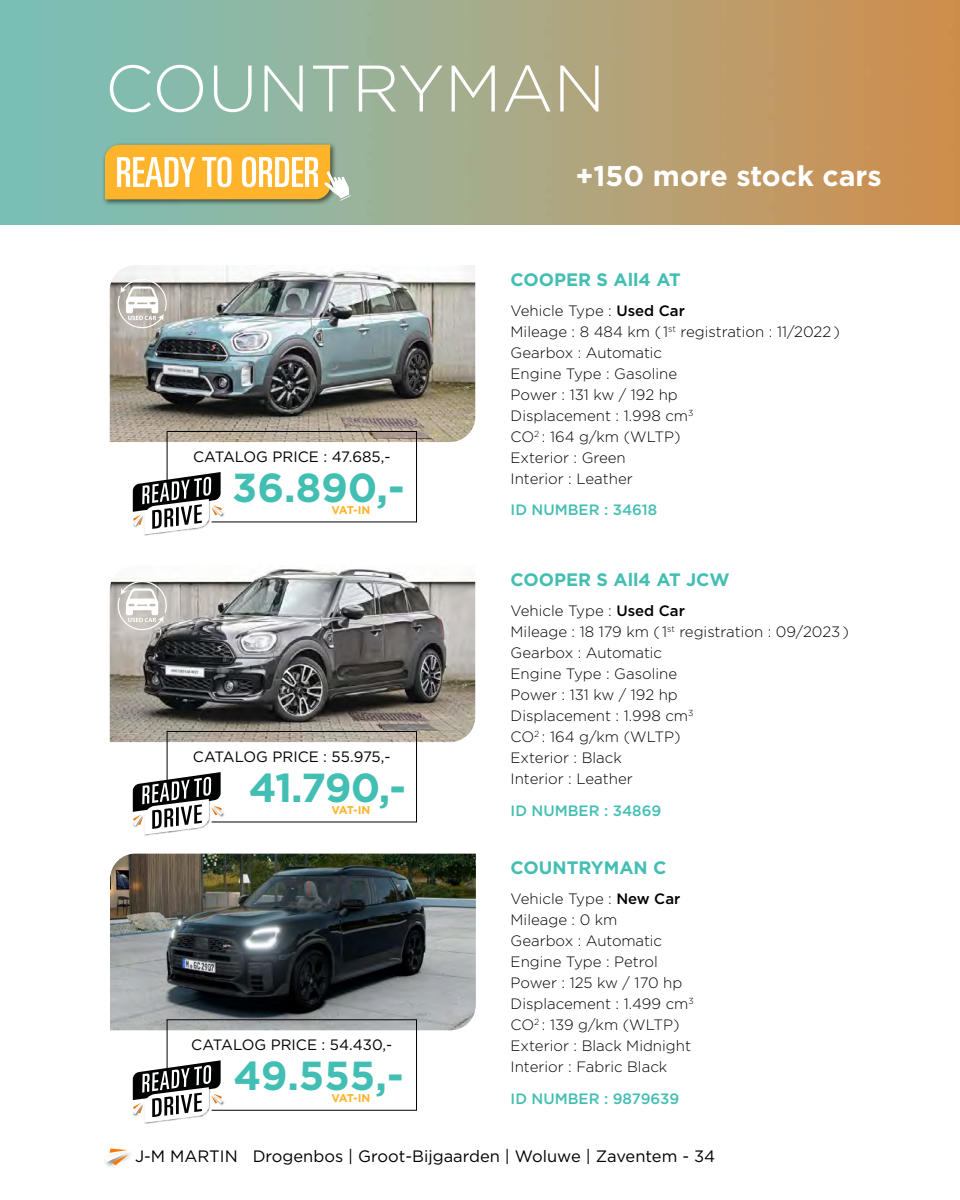
<style>
.page{position:relative;width:960px;height:1200px;background:#fff}
.page>*{position:absolute;margin:0;border:0;box-sizing:border-box;transform-origin:0 0}
.t1{font:300 65.55px "Gotham";color:#fff}
.t2{font:700 40.5px "Gotham";letter-spacing:-.005em;color:#43beb3}
.t3{font:700 28.5px "Gotham";color:#fff}
.t4{font:700 18px "Gotham";color:#43beb3}
.t5{font:16.5px "Gotham";color:#000}
.t6{font:300 15px/21px "Gotham";color:#000}
.t7{font:15px "Gotham";color:#000}
.t8{font:500 15px "Gotham";color:#43beb3}
.t9{font:700 11.25px "Gotham";letter-spacing:-.09em;color:#ffb42b}
.s1{font-weight:500}
</style>
<div class="page">
<div style="left:103px;top:1150px;width:31px;height:19px;background:#000;opacity:.6"></div>
<svg style="left:105px;top:1148px;width:23px;height:17px"></svg>
<img style="left:0;top:0;width:960px;height:225px">
<svg style="left:109px;top:568px;width:367px;height:181px;background:#898784"></svg>
<div style="left:167px;top:731px;width:250px;height:91px;border:1px solid #000"></div>
<svg style="left:133px;top:771px;width:92px;height:65px"></svg>
<img style="left:110px;top:853px;width:366px;height:184px">
<svg style="left:133px;top:1059px;width:92px;height:65px"></svg>
<img style="left:109px;top:265px;width:367px;height:184px">
<div style="left:167px;top:431px;width:250px;height:91px;border:1px solid #000"></div>
<svg style="left:133px;top:471px;width:92px;height:65px"></svg>
<svg style="left:117px;top:279px;width:50px;height:49px"></svg>
<svg style="left:117px;top:581px;width:50px;height:49px"></svg>
<div style="left:102px;top:142px;width:235px;height:64px;background:#000;opacity:.6"></div>
<svg style="left:105px;top:145px;width:246px;height:56px"></svg>
<h1 class="t1" style="left:105px;top:47px;width:502px">COUNTRYMAN</h1>
<p class="t7" style="left:193px;top:447px;width:199px">CATALOG PRICE : 47.685,-</p>
<h2 class="t2" style="left:232px;top:460px;width:174px">36.890,-</h2>
<p class="t9" style="left:332px;top:502px;width:40px">VAT-IN</p>
<p class="t7" style="left:193px;top:747px;width:199px">CATALOG PRICE : 55.975,-</p>
<h2 class="t2" style="left:249px;top:760px;width:159px">41.790,-</h2>
<p class="t9" style="left:332px;top:802px;width:40px">VAT-IN</p>
<p class="t7" style="left:191px;top:1035px;width:203px">CATALOG PRICE : 54.430,-</p>
<h2 class="t2" style="left:233px;top:1049px;width:172px">49.555,-</h2>
<p class="t9" style="left:332px;top:1090px;width:40px">VAT-IN</p>
<h3 class="t3" style="left:575px;top:157px;width:308px">+150 more stock cars</h3>
<p class="t4" style="left:511px;top:268px;width:172px">COOPER S All4 AT</p>
<p class="t6" style="left:511px;top:300px;width:331px">Vehicle Type : <span class="s1">Used Car<br></span>Mileage : 8 484 km ( 1<sup>st</sup> registration : 11/2022 )<br>Gearbox : Automatic<br>Engine Type : Gasoline<br>Power : 131 kw / 192 hp<br>Displacement : 1.998 cm<sup>3<br></sup>CO<sup>2</sup> : 164 g/km (WLTP)<br>Exterior : Green<br>Interior : Leather</p>
<p class="t8" style="left:511px;top:500px;width:148px">ID NUMBER : 34618</p>
<p class="t4" style="left:511px;top:568px;width:221px">COOPER S All4 AT JCW</p>
<p class="t6" style="left:511px;top:600px;width:340px">Vehicle Type : <span class="s1">Used Car<br></span>Mileage : 18 179 km ( 1<sup>st</sup> registration : 09/2023 )<br>Gearbox : Automatic<br>Engine Type : Gasoline<br>Power : 131 kw / 192 hp<br>Displacement : 1.998 cm<sup>3<br></sup>CO<sup>2</sup> : 164 g/km (WLTP)<br>Exterior : Black<br>Interior : Leather</p>
<p class="t8" style="left:511px;top:800px;width:152px">ID NUMBER : 34869</p>
<p class="t4" style="left:511px;top:856px;width:157px">COUNTRYMAN C</p>
<p class="t6" style="left:511px;top:888px;width:185px">Vehicle Type : <span class="s1">New Car<br></span>Mileage : 0 km<br>Gearbox : Automatic<br>Engine Type : Petrol<br>Power : 125 kw / 170 hp<br>Displacement : 1.499 cm<sup>3<br></sup>CO<sup>2</sup> : 139 g/km (WLTP)<br>Exterior : Black Midnight<br>Interior : Fabric Black</p>
<p class="t8" style="left:511px;top:1089px;width:170px">ID NUMBER : 9879639</p>
<p class="t5" style="left:135px;top:1145px;width:582px">J-M MARTIN Drogenbos | Groot-Bijgaarden | Woluwe | Zaventem - 34</p>
</div>
